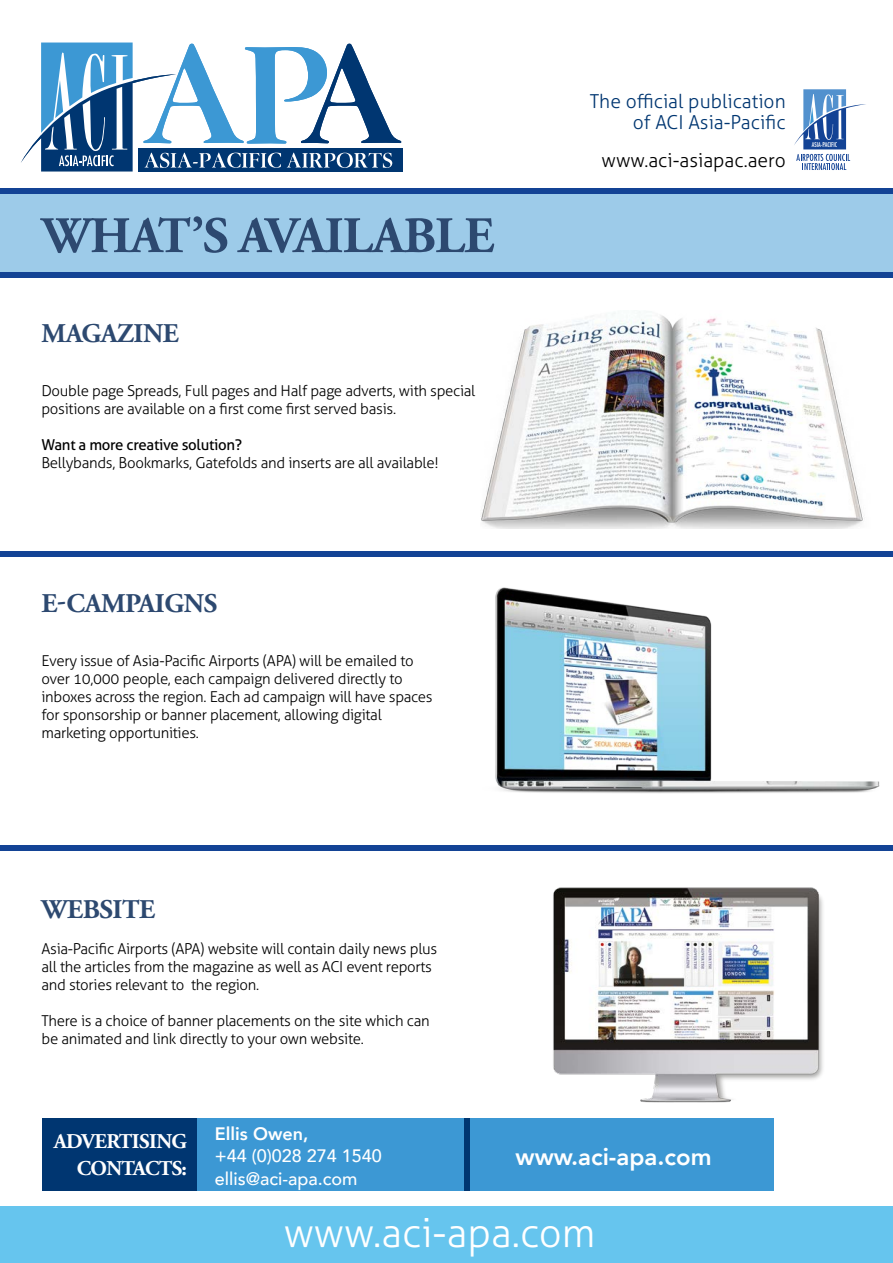
<style>
.page{position:relative;width:893px;height:1263px;background:#fff}
.page>*{position:absolute;margin:0;border:0;box-sizing:border-box;transform-origin:0 0}
.t1{font:700 51px "Adobe Garamond Pro";letter-spacing:-.015em;color:#2d4970}
.t2{font:300 40.2px "Aller";color:#fff}
.t3{font:700 27px "Adobe Garamond Pro";letter-spacing:-.015em;color:#2d4970}
.t4{font:800 24px "Avenir";color:#fff}
.t5{font:700 21px/27px "Adobe Garamond Pro";letter-spacing:-.025em;color:#fff;text-align:right}
.t6{font:300 19.2px/20.9px "Aller";color:#003671;text-align:right}
.t7{font:300 19.2px "Aller";color:#000}
.t8{font:500 18px/22.5px "Avenir";color:#fff}
.t9{font:800 18px "Avenir";color:#fff}
.t10{font:300 15px/18px "Aller";letter-spacing:-.02em;color:#000}
.t11{font:15px "Aller";letter-spacing:-.02em;color:#000}
.t12{font:condensed 6.45px "Futura";color:#fff}
</style>
<div class="page">
<div style="left:0;top:194px;width:893px;height:78px;background:#9dcbe9"></div>
<div style="left:0;top:1206px;width:893px;height:57px;background:#66c5ee"></div>
<svg style="left:794px;top:89px;width:72px;height:81px"></svg>
<svg style="left:21px;top:43px;width:380px;height:129px"></svg>
<div style="left:0;top:272px;width:893px;height:6px;background:#134395"></div>
<div style="left:0;top:188px;width:893px;height:6px;background:#134395"></div>
<div style="left:0;top:845px;width:893px;height:5px;background:#134395"></div>
<div style="left:0;top:551px;width:893px;height:6px;background:#134395"></div>
<img style="left:481px;top:311px;width:382px;height:217px">
<img style="left:495px;top:587px;width:385px;height:206px">
<img style="left:497px;top:850px;width:376px;height:253px">
<div style="left:43px;top:1118px;width:731px;height:73px;background:#3c98d4"></div>
<div style="left:43px;top:1118px;width:154px;height:73px;background:#003671"></div>
<div style="left:465px;top:1118px;width:5px;height:73px;background:#003671"></div>
<h1 class="t1" style="left:42px;top:206px;width:454px">WHAT’S AVAILABLE</h1>
<h3 class="t3" style="left:42px;top:318px;width:139px">MAGAZINE</h3>
<p class="t10" style="left:41px;top:382px;width:435px">Double page Spreads, Full pages and Half page adverts, with special positions are available on a first come first served basis.</p>
<p class="t11" style="left:41px;top:436px;width:202px">Want a more creative solution?</p>
<p class="t10" style="left:41px;top:454px;width:399px">Bellybands, Bookmarks, Gatefolds and inserts are all available!</p>
<h3 class="t3" style="left:42px;top:588px;width:177px">E-CAMPAIGNS</h3>
<p class="t10" style="left:41px;top:652px;width:393px">Every issue of Asia-Pacific Airports (APA) will be emailed to over 10,000 people, each campaign delivered directly to inboxes across the region. Each ad campaign will have spaces for sponsorship or banner placement, allowing digital marketing opportunities.</p>
<p class="t6" style="left:590px;top:91px;width:197px">The official publication of ACI Asia-Pacific</p>
<p class="t7" style="left:601px;top:149px;width:186px">www.aci-asiapac.aero</p>
<p class="t12" style="left:812px;top:140px;width:27px">ASIA-PACIFIC</p>
<h3 class="t3" style="left:42px;top:894px;width:115px">WEBSITE</h3>
<p class="t10" style="left:41px;top:940px;width:397px">Asia-Pacific Airports (APA) website will contain daily news plus all the articles from the magazine as well as ACI event reports and stories relevant to the region.</p>
<p class="t10" style="left:41px;top:1012px;width:390px">There is a choice of banner placements on the site which can be animated and link directly to your own website.</p>
<h3 class="t5" style="left:54px;top:1128px;width:135px">ADVERTISING<br>CONTACTS:</h3>
<p class="t9" style="left:215px;top:1120px;width:95px">Ellis Owen,</p>
<p class="t8" style="left:215px;top:1144px;width:169px">+44 (0)028 274 1540 ellis@aci-apa.com</p>
<h3 class="t4" style="left:516px;top:1138px;width:197px">www.aci-apa.com</h3>
<h2 class="t2" style="left:284px;top:1208px;width:313px">www.aci-apa.com</h2>
</div>
